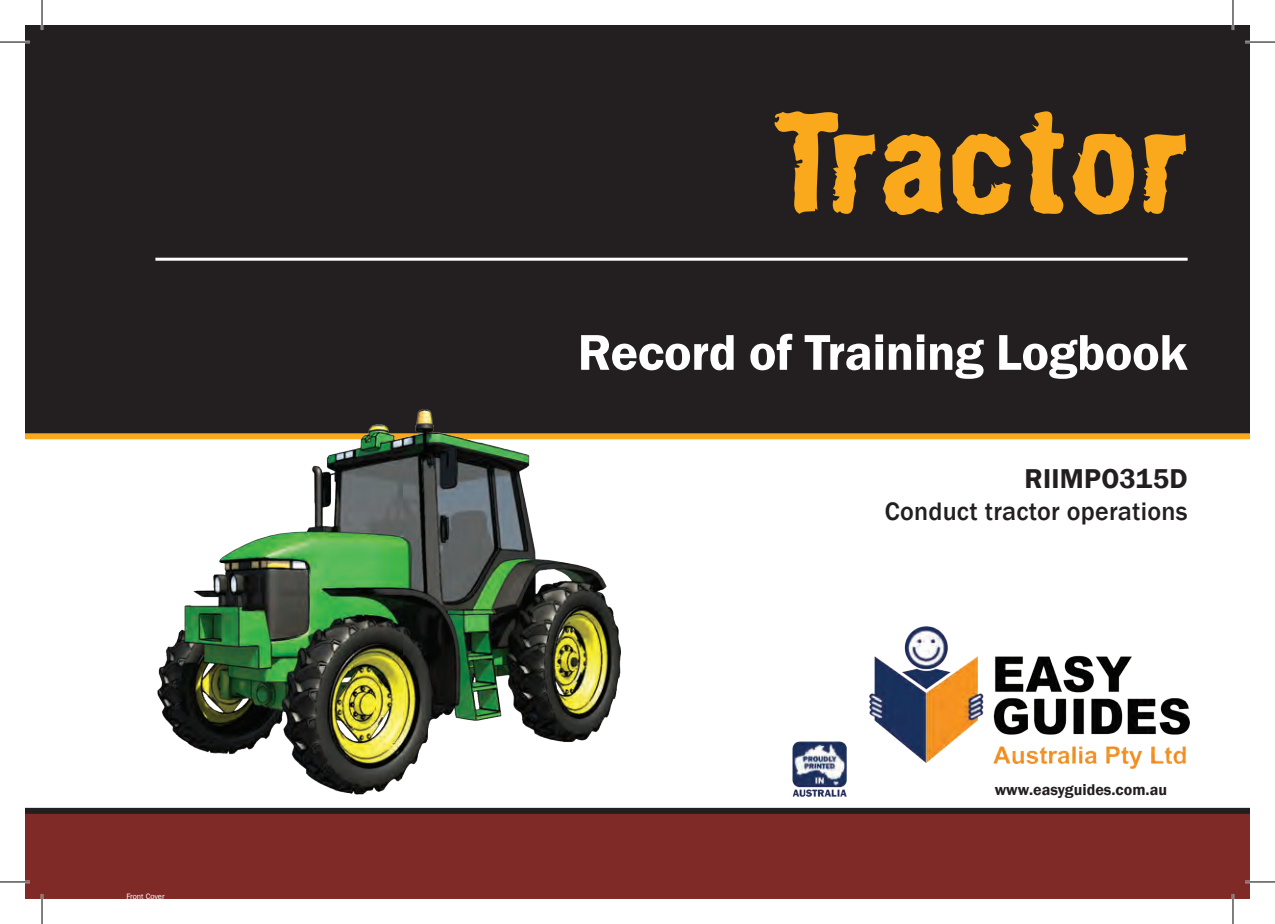
<style>
.page{position:relative;width:1275px;height:924px;background:#fff}
.page>*{position:absolute;margin:0;border:0;box-sizing:border-box;transform-origin:0 0}
.t1{font:128px "Army Chalk";color:#f9a91b}
.t2{font:600 52px "Franklin Gothic";letter-spacing:-.01em;color:#fff}
.t3{font:600 28px "Franklin Gothic";letter-spacing:.01em;color:#231f20}
.t4{font:500 26px "Franklin Gothic";letter-spacing:.01em;color:#231f20}
.t5{font:600 16px "Franklin Gothic";color:#231f20}
.t6{font:8px "Franklin Gothic";letter-spacing:-.005em;color:#fff}
</style>
<div class="page">
<div style="left:25px;top:813px;width:1225px;height:85px;background:#802a27"></div>
<div style="left:25px;top:25px;width:1225px;height:408px;background:#231f20"></div>
<div style="left:25px;top:807px;width:1225px;height:6px;background:#231f20"></div>
<div style="left:25px;top:433px;width:1225px;height:6px;background:#f9a91b"></div>
<hr style="left:155px;top:257px;width:1032px;height:3px;background:#fff">
<img style="left:869px;top:626px;width:321px;height:143px">
<img style="left:792px;top:741px;width:55px;height:55px">
<img style="left:157px;top:409px;width:464px;height:385px">
<hr style="left:0;top:41px;width:30px;height:2px;background:#fff">
<hr style="left:1245px;top:41px;width:30px;height:2px;background:#fff">
<hr style="left:0;top:880px;width:30px;height:2px;background:#fff">
<hr style="left:1245px;top:880px;width:30px;height:2px;background:#fff">
<hr style="left:41px;top:0;width:2px;height:30px;background:#fff">
<hr style="left:41px;top:893px;width:2px;height:30px;background:#fff">
<hr style="left:1231px;top:0;width:3px;height:30px;background:#fff">
<hr style="left:1231px;top:893px;width:3px;height:30px;background:#fff">
<hr style="left:0;top:42px;width:30px;height:1px;background:#000">
<hr style="left:1245px;top:42px;width:30px;height:1px;background:#000">
<hr style="left:0;top:881px;width:30px;height:1px;background:#000">
<hr style="left:1245px;top:881px;width:30px;height:1px;background:#000">
<hr style="left:42px;top:0;width:1px;height:30px;background:#000">
<hr style="left:42px;top:893px;width:1px;height:30px;background:#000">
<hr style="left:1232px;top:0;width:1px;height:30px;background:#000">
<hr style="left:1232px;top:893px;width:1px;height:30px;background:#000">
<p class="t6" style="left:126px;top:890px;width:40px">Front Cover</p>
<h1 class="t1" style="left:775px;top:91px;width:420px">Tractor</h1>
<h2 class="t2" style="left:577px;top:320px;width:611px">Record of Training Logbook</h2>
<p class="t3" style="left:1024px;top:461px;width:165px">RIIMPO315D</p>
<p class="t4" style="left:884px;top:495px;width:304px">Conduct tractor operations</p>
<p class="t5" style="left:994px;top:779px;width:174px">www.easyguides.com.au</p>
</div>
